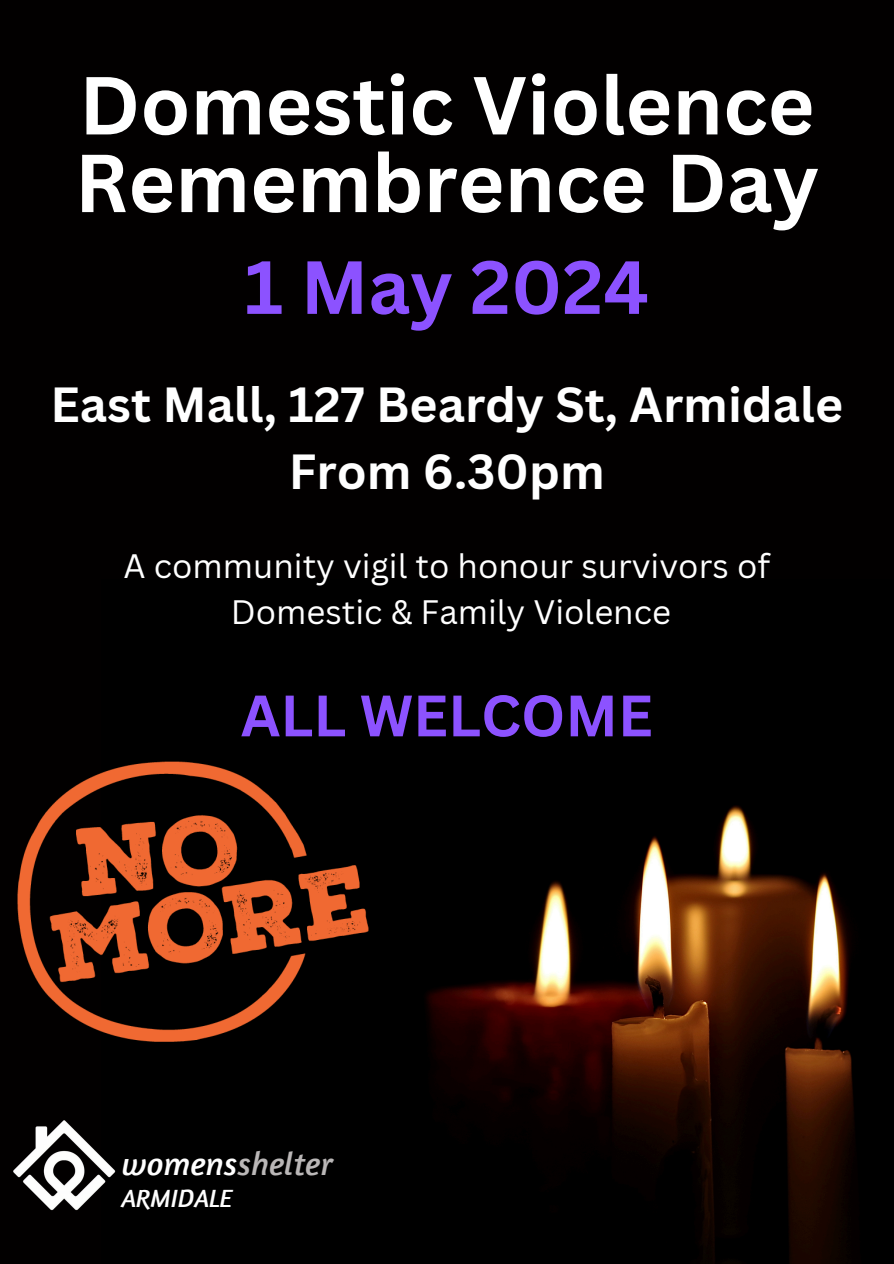
<style>
.page{position:relative;width:894px;height:1264px;background:#fff}
.page>*{position:absolute;margin:0;border:0;box-sizing:border-box;transform-origin:0 0}
.t1{font:700 80.25px/77.7px "Canva Sans";color:#fff}
.t2{font:700 73.5px "Canva Sans";color:#8c52ff}
.t3{font:700 57px "Canva Sans";color:#8c52ff}
.t4{font:700 48px/66.3px "Canva Sans";color:#fff;text-align:center}
.t5{font:33px/46.2px "Canva Sans";color:#fff;text-align:center}
.t6{font:italic 33px "Amaranth";color:#bab7b7}
.t7{font:italic 25.5px "Amaranth";color:#fefefe}
.s1{color:#fefefe}
</style>
<div class="page">
<div style="left:0;top:0;width:893px;height:1263px;background:#020000"></div>
<img style="left:426px;top:805px;width:428px;height:458px">
<img style="left:17px;top:761px;width:352px;height:281px">
<img style="left:13px;top:1120px;width:103px;height:91px">
<h4 class="t1" style="left:75px;top:64px;width:745px">Domestic Violence<br>Remembrence Day</h4>
<p class="t2" style="left:244px;top:235px;width:406px">1 May 2024</p>
<h2 class="t4" style="left:50px;top:370px;width:794px">East Mall, 127 Beardy St, Armidale<br>From 6.30pm</h2>
<h4 class="t5" style="left:123px;top:541px;width:647px">A community vigil to honour survivors of<br>Domestic &amp; Family Violence</h4>
<p class="t3" style="left:241px;top:675px;width:413px">ALL WELCOME</p>
<p class="t6" style="left:122px;top:1143px;width:213px"><span class="s1">womens</span>shelter</p>
<p class="t7" style="left:122px;top:1181px;width:113px">ARMIDALE</p>
</div>
